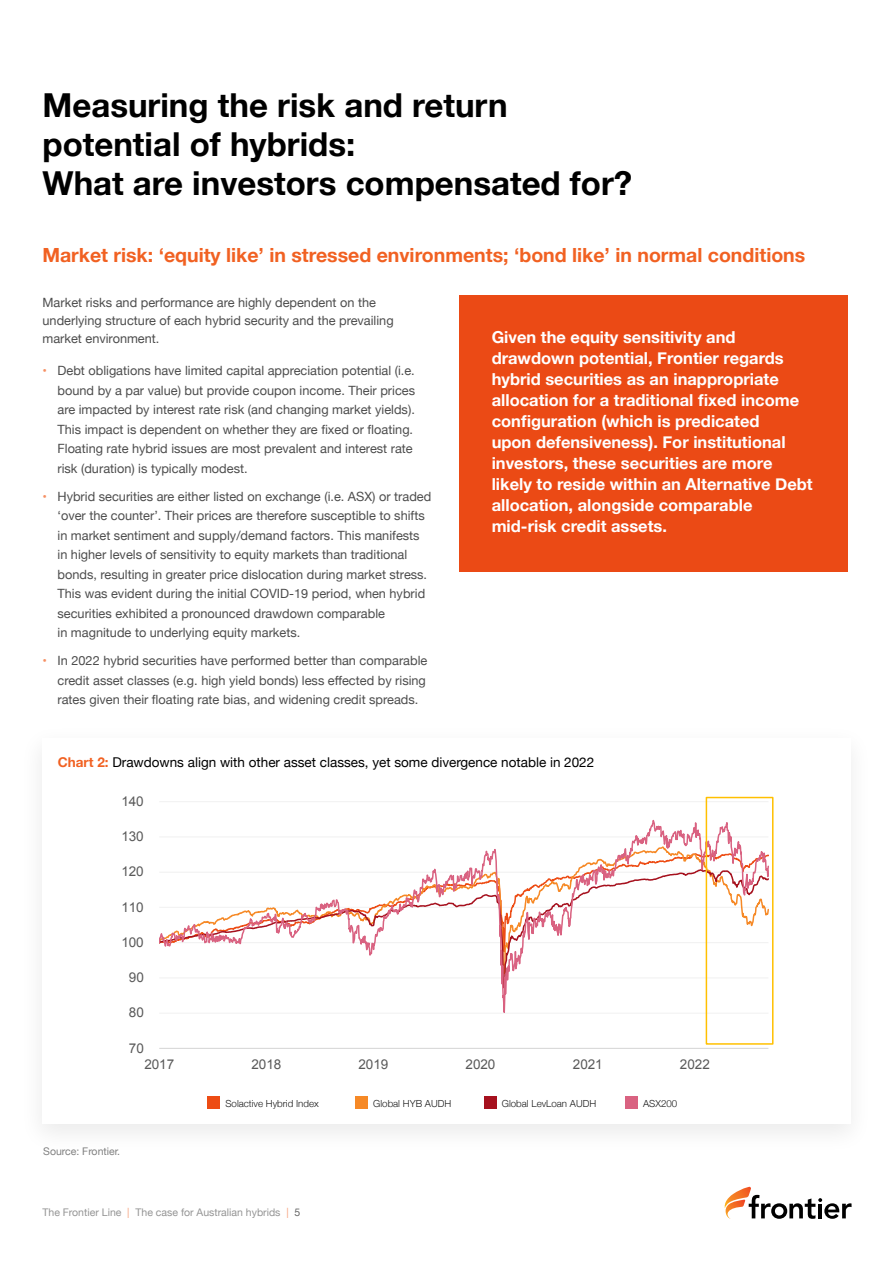
<style>
.page{position:relative;width:893px;height:1263px;background:#fff}
.page>*{position:absolute;margin:0;border:0;box-sizing:border-box;transform-origin:0 0}
.t1{font:700 33px/39px "Helvetica Neue";color:#000}
.t2{font:700 19.5px "Helvetica Neue";color:#f16122}
.t3{font:700 16.5px/21px "Helvetica Neue";color:#fff}
.t4{font:13.5px "Helvetica Neue";color:#000}
.t5{font:13.5px "Arial";color:#595959}
.t6{font:12.75px/19.5px "Helvetica Neue";color:#4d4d4d}
.t7{font:10.5px "Helvetica Neue";color:#4d4d4d}
.t8{font:10.5px "Helvetica Neue";color:#808080}
.t9{font:300 9.75px "Helvetica Neue";color:#1a1a1a}
.s1{color:#f69064}
.s2{font-weight:700;color:#f16122}
.s3{color:#f16122}
.s4{color:#000}
</style>
<div class="page">
<div style="left:460px;top:295px;width:388px;height:276px;background:#eb4a15"></div>
<svg style="left:159px;top:801px;width:610px;height:248px"></svg>
<div style="left:706px;top:797px;width:67px;height:248px;border:2px solid #ffc000"></div>
<div style="left:208px;top:1096px;width:12px;height:13px;background:#ed4c14"></div>
<div style="left:355px;top:1096px;width:13px;height:13px;background:#f68926"></div>
<div style="left:484px;top:1096px;width:12px;height:13px;background:#a6111e"></div>
<div style="left:625px;top:1096px;width:13px;height:13px;background:#d96281"></div>
<svg style="left:724px;top:1187px;width:127px;height:32px"></svg>
<h1 class="t1" style="left:43px;top:87px;width:591px">Measuring the risk and return potential of hybrids:<br>What are investors compensated for?</h1>
<h2 class="t2" style="left:42px;top:240px;width:764px">Market risk: ‘equity like’ in stressed environments; ‘bond like’ in normal conditions</h2>
<p class="t6" style="left:43px;top:294px;width:353px;line-height:18px">Market risks and performance are highly dependent on the underlying structure of each hybrid security and the prevailing market environment.</p>
<p class="t6" style="left:58px;top:362px;width:359px;text-indent:-15px"><span class="s1">•</span> Debt obligations have limited capital appreciation potential (i.e. bound by a par value) but provide coupon income. Their prices are impacted by interest rate risk (and changing market yields).<br>This impact is dependent on whether they are fixed or floating.<br>Floating rate hybrid issues are most prevalent and interest rate risk (duration) is typically modest.</p>
<p class="t6" style="left:58px;top:487px;width:375px;text-indent:-15px"><span class="s1">•</span> Hybrid securities are either listed on exchange (i.e. ASX) or traded ‘over the counter’. Their prices are therefore susceptible to shifts in market sentiment and supply/demand factors. This manifests in higher levels of sensitivity to equity markets than traditional bonds, resulting in greater price dislocation during market stress.<br>This was evident during the initial COVID-19 period, when hybrid securities exhibited a pronounced drawdown comparable<br>in magnitude to underlying equity markets.</p>
<p class="t6" style="left:58px;top:652px;width:371px;text-align:justify;text-indent:-15px"><span class="s1">•</span> In 2022 hybrid securities have performed better than comparable credit asset classes (e.g. high yield bonds) less effected by rising rates given their floating rate bias, and widening credit spreads.</p>
<p class="t3" style="left:492px;top:327px;width:323px">Given the equity sensitivity and drawdown potential, Frontier regards hybrid securities as an inappropriate allocation for a traditional fixed income configuration (which is predicated<br>upon defensiveness). For institutional investors, these securities are more likely to reside within an Alternative Debt allocation, alongside comparable mid-risk credit assets.</p>
<p class="t4" style="left:58px;top:752px;width:538px"><span class="s2">Chart 2:</span> Drawdowns align with other asset classes, yet some divergence notable in 2022</p>
<p class="t5" style="left:121px;top:792px;width:24px">140</p>
<p class="t5" style="left:121px;top:827px;width:24px">130</p>
<p class="t5" style="left:121px;top:863px;width:24px">120</p>
<p class="t5" style="left:121px;top:898px;width:24px">110</p>
<p class="t5" style="left:121px;top:933px;width:24px">100</p>
<p class="t5" style="left:129px;top:968px;width:17px">90</p>
<p class="t5" style="left:129px;top:1004px;width:17px">80</p>
<p class="t5" style="left:129px;top:1039px;width:17px">70</p>
<p class="t8" style="left:43px;top:1144px;width:79px">Source: Frontier.</p>
<p class="t5" style="left:144px;top:1055px;width:31px">2017</p>
<p class="t5" style="left:251px;top:1055px;width:31px">2018</p>
<p class="t5" style="left:358px;top:1055px;width:31px">2019</p>
<p class="t5" style="left:465px;top:1055px;width:31px">2020</p>
<p class="t5" style="left:573px;top:1055px;width:31px">2021</p>
<p class="t5" style="left:680px;top:1055px;width:31px">2022</p>
<p class="t9" style="left:225px;top:1095px;width:95px">Solactive Hybrid Index</p>
<p class="t9" style="left:373px;top:1095px;width:80px">Global HYB AUDH</p>
<p class="t9" style="left:502px;top:1095px;width:96px">Global LevLoan AUDH</p>
<p class="t9" style="left:643px;top:1095px;width:36px">ASX200</p>
<p class="t7" style="left:43px;top:1204px;width:259px">The Frontier Line <span class="s3">|</span> The case for Australian hybrids <span class="s3">|</span> <span class="s4">5</span></p>
</div>
